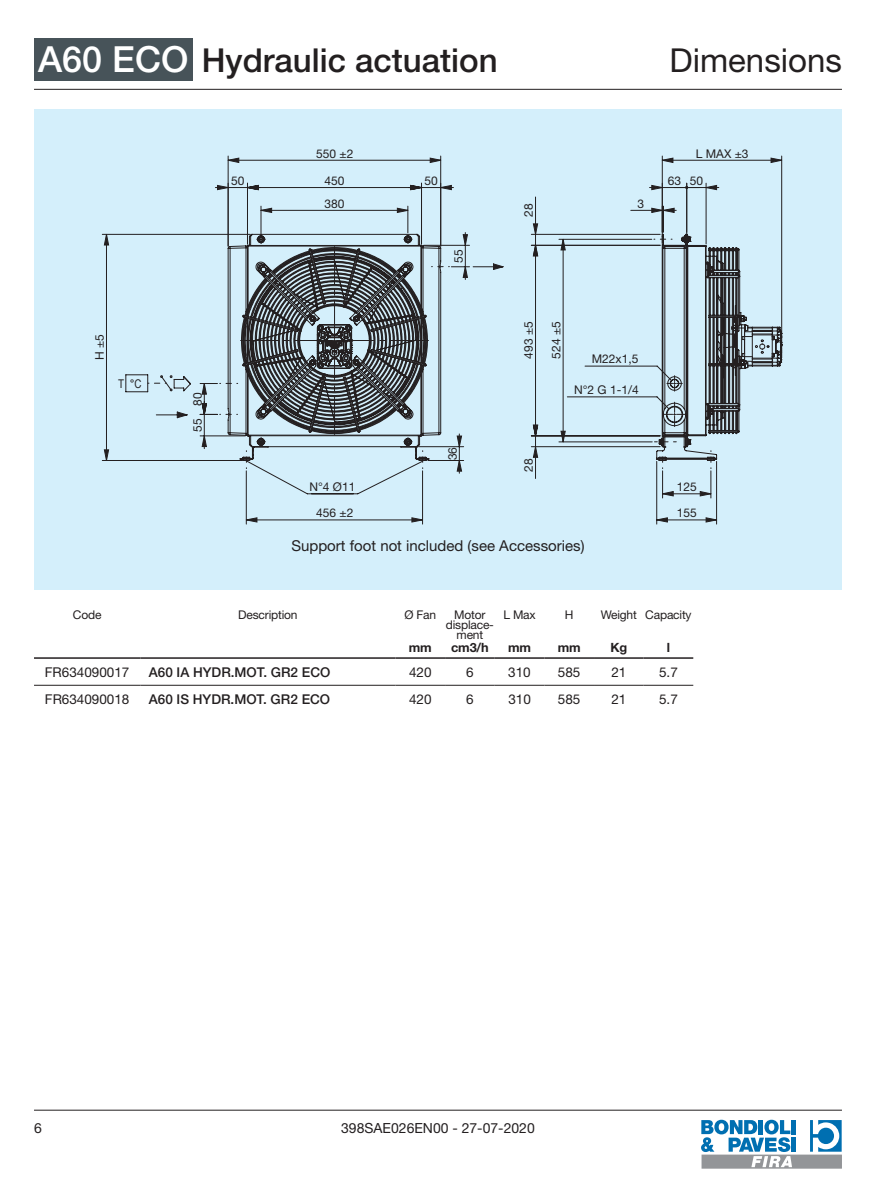
<style>
.page{position:relative;width:893px;height:1191px;background:#fff}
.page>*{position:absolute;margin:0;border:0;box-sizing:border-box;transform-origin:0 0}
.t1{font:500 33px "Helvetica Neue LT Std";color:#231f20}
.t2{font:33px "Helvetica Neue LT Std";color:#231f20}
.t3{font:15px "Helvetica Neue LT Std";color:#231f20}
.t4{font:13.95px "Helvetica Neue LT Std";color:#231f20}
.t5{font:13.5px "Helvetica Neue LT Std";color:#231f20}
.t6{font:500 13.5px "Helvetica Neue LT Std";color:#231f20}
.t7{font:700 12.75px "Helvetica Neue LT Std";letter-spacing:-.015em;color:#231f20}
.t8{font:12px/9.9px "Helvetica Neue LT Std";letter-spacing:-.015em;color:#231f20}
.t9{font:12px "Arial Narrow";color:#231f20}
.s1{font-size:36px;color:#fff}
</style>
<div class="page">
<hr style="left:34px;top:89px;width:808px;height:1px;background:#231f20">
<hr style="left:34px;top:1109px;width:808px;height:1px;background:#231f20">
<svg style="left:701px;top:1119px;width:141px;height:49px"></svg>
<div style="left:34px;top:38px;width:159px;height:43px;background:#475359"></div>
<div style="left:34px;top:109px;width:808px;height:480px;background:#d4effb"></div>
<hr style="left:247px;top:183px;width:1px;height:61px;background:#231f20">
<hr style="left:421px;top:183px;width:1px;height:61px;background:#231f20">
<hr style="left:246px;top:471px;width:1px;height:53px;background:#231f20">
<hr style="left:422px;top:471px;width:1px;height:53px;background:#231f20">
<hr style="left:440px;top:156px;width:1px;height:90px;background:#231f20">
<hr style="left:228px;top:156px;width:1px;height:90px;background:#231f20">
<hr style="left:102px;top:460px;width:140px;height:1px;background:#231f20">
<hr style="left:102px;top:234px;width:148px;height:1px;background:#231f20">
<svg style="left:215px;top:185px;width:238px;height:5px"></svg>
<svg style="left:246px;top:517px;width:177px;height:5px"></svg>
<svg style="left:228px;top:158px;width:213px;height:5px"></svg>
<svg style="left:104px;top:234px;width:96px;height:226px"></svg>
<svg style="left:177px;top:264px;width:326px;height:154px"></svg>
<svg style="left:246px;top:365px;width:405px;height:129px"></svg>
<hr style="left:706px;top:183px;width:1px;height:61px;background:#231f20">
<hr style="left:631px;top:210px;width:31px;height:1px;background:#231f20">
<hr style="left:662px;top:156px;width:1px;height:76px;background:#231f20">
<hr style="left:781px;top:156px;width:1px;height:190px;background:#231f20">
<hr style="left:686px;top:183px;width:1px;height:60px;background:#231f20">
<hr style="left:716px;top:461px;width:1px;height:63px;background:#231f20">
<hr style="left:656px;top:461px;width:1px;height:63px;background:#231f20">
<hr style="left:559px;top:441px;width:93px;height:1px;background:#231f20">
<hr style="left:559px;top:239px;width:93px;height:1px;background:#231f20">
<hr style="left:531px;top:234px;width:129px;height:1px;background:#231f20">
<hr style="left:535px;top:197px;width:1px;height:37px;background:#231f20">
<hr style="left:531px;top:245px;width:129px;height:1px;background:#231f20">
<hr style="left:531px;top:435px;width:129px;height:1px;background:#231f20">
<hr style="left:531px;top:446px;width:129px;height:1px;background:#231f20">
<hr style="left:535px;top:447px;width:1px;height:31px;background:#231f20">
<svg style="left:662px;top:158px;width:120px;height:5px"></svg>
<svg style="left:649px;top:185px;width:70px;height:5px"></svg>
<svg style="left:656px;top:517px;width:61px;height:5px"></svg>
<svg style="left:561px;top:239px;width:5px;height:203px"></svg>
<svg style="left:533px;top:223px;width:5px;height:235px"></svg>
<svg style="left:200px;top:206px;width:269px;height:267px"></svg>
<svg style="left:651px;top:206px;width:131px;height:292px"></svg>
<hr style="left:34px;top:657px;width:106px;height:2px;background:#231f20">
<hr style="left:140px;top:657px;width:255px;height:2px;background:#231f20">
<hr style="left:395px;top:657px;width:50px;height:2px;background:#231f20">
<hr style="left:445px;top:657px;width:50px;height:2px;background:#231f20">
<hr style="left:495px;top:657px;width:49px;height:2px;background:#231f20">
<hr style="left:544px;top:657px;width:50px;height:2px;background:#231f20">
<hr style="left:594px;top:657px;width:50px;height:2px;background:#231f20">
<hr style="left:644px;top:657px;width:49px;height:2px;background:#231f20">
<hr style="left:34px;top:685px;width:106px;height:1px;background:#231f20">
<hr style="left:140px;top:685px;width:255px;height:1px;background:#231f20">
<hr style="left:395px;top:685px;width:50px;height:1px;background:#231f20">
<hr style="left:445px;top:685px;width:50px;height:1px;background:#231f20">
<hr style="left:495px;top:685px;width:49px;height:1px;background:#231f20">
<hr style="left:544px;top:685px;width:50px;height:1px;background:#231f20">
<hr style="left:594px;top:685px;width:50px;height:1px;background:#231f20">
<hr style="left:644px;top:685px;width:49px;height:1px;background:#231f20">
<h1 class="t1" style="left:38px;top:41px;width:461px"><span class="s1">A60 ECO</span> Hydraulic actuation</h1>
<h1 class="t2" style="left:669px;top:41px;width:174px">Dimensions</h1>
<p class="t8" style="left:94px;top:360px;width:27px;rotate:-90deg">H ±5</p>
<p class="t9" style="left:118px;top:374px;width:25px">T °C</p>
<p class="t8" style="left:192px;top:432px;width:41px;rotate:-90deg">55 80</p>
<p class="t8" style="left:316px;top:148px;width:39px">550 ±2</p>
<p class="t8" style="left:231px;top:175px;width:15px">50</p>
<p class="t8" style="left:325px;top:175px;width:22px">450</p>
<p class="t8" style="left:424px;top:175px;width:15px">50</p>
<p class="t8" style="left:325px;top:198px;width:22px">380</p>
<p class="t8" style="left:453px;top:263px;width:15px;rotate:-90deg">55</p>
<p class="t8" style="left:309px;top:482px;width:47px">N°4 Ø11</p>
<p class="t8" style="left:316px;top:508px;width:39px">456 ±2</p>
<p class="t8" style="left:447px;top:460px;width:15px;rotate:-90deg">36</p>
<p class="t8" style="left:523px;top:217px;width:15px;rotate:-90deg">28</p>
<p class="t8" style="left:638px;top:198px;width:8px">3</p>
<p class="t8" style="left:523px;top:359px;width:39px;rotate:-90deg">493 ±5</p>
<p class="t8" style="left:551px;top:359px;width:39px;rotate:-90deg">524 ±5</p>
<p class="t8" style="left:592px;top:354px;width:48px">M22x1,5</p>
<p class="t8" style="left:574px;top:385px;width:66px">N°2 G 1-1/4</p>
<p class="t8" style="left:523px;top:472px;width:15px;rotate:-90deg">28</p>
<p class="t3" style="left:291px;top:536px;width:295px">Support foot not included (see Accessories)</p>
<p class="t8" style="left:696px;top:148px;width:54px">L MAX ±3</p>
<p class="t8" style="left:668px;top:175px;width:37px">63 50</p>
<p class="t8" style="left:677px;top:473px;width:22px;line-height:26.1px">125<br>155</p>
<p class="t8" style="left:73px;top:610px;width:30px">Code</p>
<p class="t8" style="left:238px;top:610px;width:61px">Description</p>
<p class="t8" style="left:404px;top:610px;width:33px">Ø Fan</p>
<p class="t7" style="left:409px;top:639px;width:24px">mm</p>
<p class="t8" style="left:446px;top:610px;width:50px;text-align:center">Motor displace&shy;ment</p>
<p class="t7" style="left:451px;top:639px;width:39px">cm3/h</p>
<p class="t8" style="left:503px;top:610px;width:34px">L Max</p>
<p class="t7" style="left:508px;top:639px;width:24px">mm</p>
<p class="t8" style="left:565px;top:610px;width:10px">H</p>
<p class="t7" style="left:558px;top:639px;width:24px">mm</p>
<p class="t8" style="left:601px;top:610px;width:37px">Weight</p>
<p class="t7" style="left:610px;top:639px;width:18px">Kg</p>
<p class="t8" style="left:645px;top:610px;width:48px">Capacity</p>
<p class="t7" style="left:667px;top:639px;width:5px">l</p>
<p class="t5" style="left:45px;top:664px;width:86px">FR634090017</p>
<p class="t6" style="left:149px;top:664px;width:183px">A60 IA HYDR.MOT. GR2 ECO</p>
<p class="t5" style="left:409px;top:664px;width:24px">420</p>
<p class="t5" style="left:466px;top:664px;width:9px">6</p>
<p class="t5" style="left:508px;top:664px;width:24px">310</p>
<p class="t5" style="left:558px;top:664px;width:24px">585</p>
<p class="t5" style="left:611px;top:664px;width:17px">21</p>
<p class="t5" style="left:659px;top:664px;width:20px">5.7</p>
<p class="t5" style="left:45px;top:691px;width:86px">FR634090018</p>
<p class="t6" style="left:149px;top:691px;width:183px">A60 IS HYDR.MOT. GR2 ECO</p>
<p class="t5" style="left:409px;top:691px;width:24px">420</p>
<p class="t5" style="left:466px;top:691px;width:9px">6</p>
<p class="t5" style="left:508px;top:691px;width:24px">310</p>
<p class="t5" style="left:558px;top:691px;width:24px">585</p>
<p class="t5" style="left:611px;top:691px;width:17px">21</p>
<p class="t5" style="left:659px;top:691px;width:20px">5.7</p>
<p class="t4" style="left:34px;top:1119px;width:9px">6</p>
<p class="t4" style="left:341px;top:1119px;width:195px">398SAE026EN00 - 27-07-2020</p>
</div>
